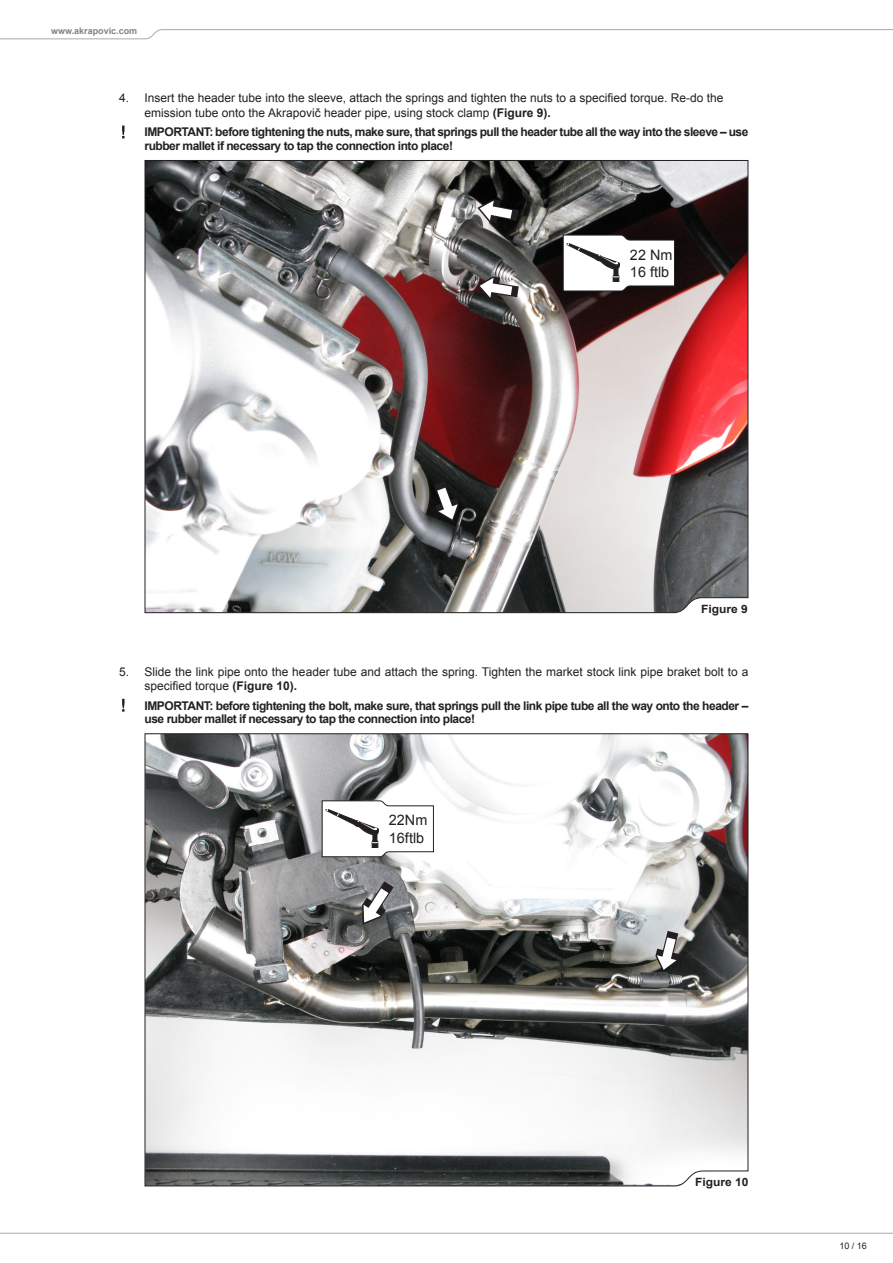
<style>
.page{position:relative;width:893px;height:1263px;background:#fff}
.page>*{position:absolute;margin:0;border:0;box-sizing:border-box;transform-origin:0 0}
.t1{font:14.4px/17.2px "Arial";color:#231f20}
.body_txt_bold{font:700 12px/13.5px "Arial";letter-spacing:-.04em;color:#231f20}
.body_txt_bold-2{font:12px/14.4px "Arial";color:#231f20}
.body_txt_bold-3{font:700 11.4px "Arial";color:#231f20;scale:1.05 1}
.t2{font:700 9px "Arial";color:#808285}
.t3{font:9px "Arial";color:#231f20}
.s1{font-weight:700}
</style>
<div class="page">
<svg style="left:0;top:29px;width:893px;height:10px"></svg>
<svg style="left:0;top:1232px;width:893px;height:2px;background:#d2d3d5"></svg>
<img style="left:144px;top:160px;width:605px;height:453px">
<svg style="left:144px;top:733px;width:605px;height:454px"></svg>
<svg style="left:122px;top:699px;width:3px;height:13px"></svg>
<svg style="left:563px;top:234px;width:112px;height:58px"></svg>
<svg style="left:322px;top:800px;width:112px;height:57px"></svg>
<svg style="left:477px;top:199px;width:42px;height:24px"></svg>
<svg style="left:477px;top:276px;width:42px;height:24px"></svg>
<svg style="left:434px;top:481px;width:25px;height:41px"></svg>
<svg style="left:362px;top:881px;width:32px;height:44px"></svg>
<svg style="left:655px;top:931px;width:24px;height:41px"></svg>
<svg style="left:122px;top:126px;width:3px;height:12px"></svg>
<p class="t2" style="left:51px;top:25px;width:88px">www.akrapovic.com</p>
<p class="body_txt_bold-2" style="left:119px;top:91px;width:12px">4.</p>
<p class="body_txt_bold-2" style="left:145px;top:91px;width:581px">Insert the header tube into the sleeve, attach the springs and tighten the nuts to a specified torque. Re-do the</p>
<p class="body_txt_bold-2" style="left:145px;top:105px;width:408px">emission tube onto the Akrapovič header pipe, using stock clamp <span class="s1">(Figure 9).</span></p>
<p class="body_txt_bold" style="left:145px;top:126px;width:605px">IMPORTANT: before tightening the nuts, make sure, that springs pull the header tube all the way into the sleeve – use rubber mallet if necessary to tap the connection into place!</p>
<p class="t1" style="left:630px;top:246px;width:44px">22 Nm<br>16 ftlb</p>
<p class="body_txt_bold-3" style="left:701px;top:601px;width:46px">Figure 9</p>
<p class="body_txt_bold-2" style="left:119px;top:664px;width:12px">5.</p>
<p class="body_txt_bold-2" style="left:145px;top:664px;width:605px">Slide the link pipe onto the header tube and attach the spring. Tighten the market stock link pipe braket bolt to a specified torque <span class="s1">(Figure 10).</span></p>
<p class="body_txt_bold" style="left:145px;top:699px;width:605px">IMPORTANT: before tightening the bolt, make sure, that springs pull the link pipe tube all the way onto the header – use rubber mallet if necessary to tap the connection into place!</p>
<p class="t1" style="left:389px;top:812px;width:40px">22Nm<br>16ftlb</p>
<p class="body_txt_bold-3" style="left:695px;top:1174px;width:52px">Figure 10</p>
<p class="t3" style="left:839px;top:1240px;width:29px">10 / 16</p>
</div>
